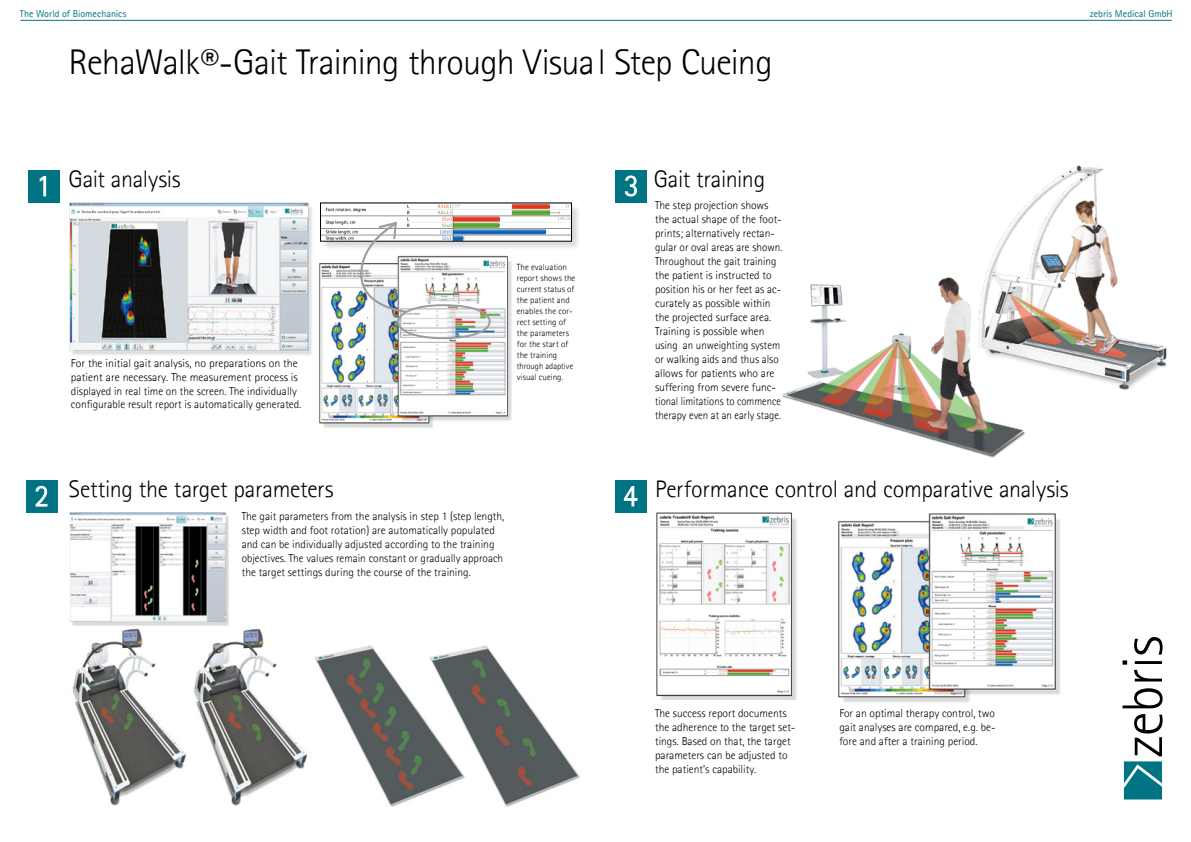
<style>
.page{position:relative;width:1191px;height:842px;background:#fff}
.page>*{position:absolute;margin:0;border:0;box-sizing:border-box;transform-origin:0 0}
.t1{font:300 36px "Rotis Sans Serif Pro";letter-spacing:-.025em;color:#000}
.t2{font:300 24px "Rotis Sans Serif Pro";letter-spacing:-.01em;color:#000}
.t3{font:300 11.5px/14px "Rotis Sans Serif Pro";color:#000}
.t4{font:10px "Rotis Sans Serif Pro";color:#007482}
.t5{font:300 9px/11.1px "Rotis Sans Serif Pro";letter-spacing:.005em;color:#000}
</style>
<div class="page">
<img style="left:989px;top:165px;width:178px;height:225px">
<img style="left:320px;top:202px;width:258px;height:46px">
<img style="left:72px;top:628px;width:508px;height:179px">
<img style="left:319px;top:255px;width:193px;height:173px">
<img style="left:782px;top:267px;width:247px;height:191px">
<img style="left:656px;top:512px;width:141px;height:188px">
<img style="left:838px;top:513px;width:222px;height:190px">
<img style="left:69px;top:202px;width:243px;height:153px">
<img style="left:69px;top:512px;width:163px;height:118px">
<div style="left:397px;top:304px;width:94px;height:35px;border:2px solid #9d9d9c;border-radius:50%"></div>
<svg style="left:361px;top:220px;width:47px;height:94px"></svg>
<div style="left:615px;top:170px;width:31px;height:33px;background:#007482"></div>
<svg style="left:624px;top:175px;width:13px;height:22px"></svg>
<div style="left:28px;top:170px;width:32px;height:33px;background:#007482"></div>
<svg style="left:39px;top:176px;width:7px;height:21px"></svg>
<div style="left:26px;top:480px;width:31px;height:33px;background:#007482"></div>
<svg style="left:35px;top:485px;width:13px;height:22px"></svg>
<svg style="left:1122px;top:637px;width:40px;height:162px"></svg>
<hr style="left:21px;top:20px;width:1150px;height:1px;background:#007482">
<div style="left:615px;top:480px;width:31px;height:33px;background:#007482"></div>
<svg style="left:623px;top:486px;width:15px;height:21px"></svg>
<p class="t4" style="left:20px;top:8px;width:108px">The World of Biomechanics</p>
<p class="t4" style="left:1089px;top:8px;width:84px">zebris Medical GmbH</p>
<h1 class="t1" style="left:68px;top:41px;width:705px">RehaWalk®-Gait Training through Visual Step Cueing</h1>
<h2 class="t2" style="left:69px;top:165px;width:113px">Gait analysis</h2>
<p class="t3" style="left:71px;top:356px;width:232px">For the initial gait analysis, no preparations on the patient are necessary. The measurement process is displayed in real time on the screen. The individually configurable result report is automatically generated.</p>
<p class="t5" style="left:517px;top:261px;width:60px">The evaluation report shows the current status of the patient and enables the cor&shy;rect setting of the parameters for the start of the training through adaptive visual cueing.</p>
<h2 class="t2" style="left:69px;top:475px;width:266px">Setting the target parameters</h2>
<p class="t3" style="left:242px;top:510px;width:264px">The gait parameters from the analysis in step 1 (step length, step width and foot rotation) are automatically populated and can be individually adjusted according to the training objectives. The values remain constant or gradually approach the target settings during the course of the training.</p>
<h2 class="t2" style="left:654px;top:165px;width:113px">Gait training</h2>
<p class="t3" style="left:655px;top:199px;width:129px">The step projection shows the actual shape of the foot&shy;prints; alternatively rectan&shy;gular or oval areas are shown.<br>Throughout the gait training the patient is instructed to position his or her feet as ac&shy;curately as possible within the projected surface area.<br>Training is possible when using an unweighting system or walking aids and thus also allows for patients who are suffering from severe func&shy;tional limitations to commence therapy even at an early stage.</p>
<h2 class="t2" style="left:655px;top:475px;width:415px">Performance control and comparative analysis</h2>
<p class="t3" style="left:655px;top:706px;width:142px">The success report documents the adherence to the target set&shy;tings. Based on that, the target parameters can be adjusted to the patient’s capability.</p>
<p class="t3" style="left:839px;top:706px;width:158px;text-align:justify">For an optimal therapy control, two gait analyses are compared, e.g. be&shy;fore and after a training period.</p>
</div>
